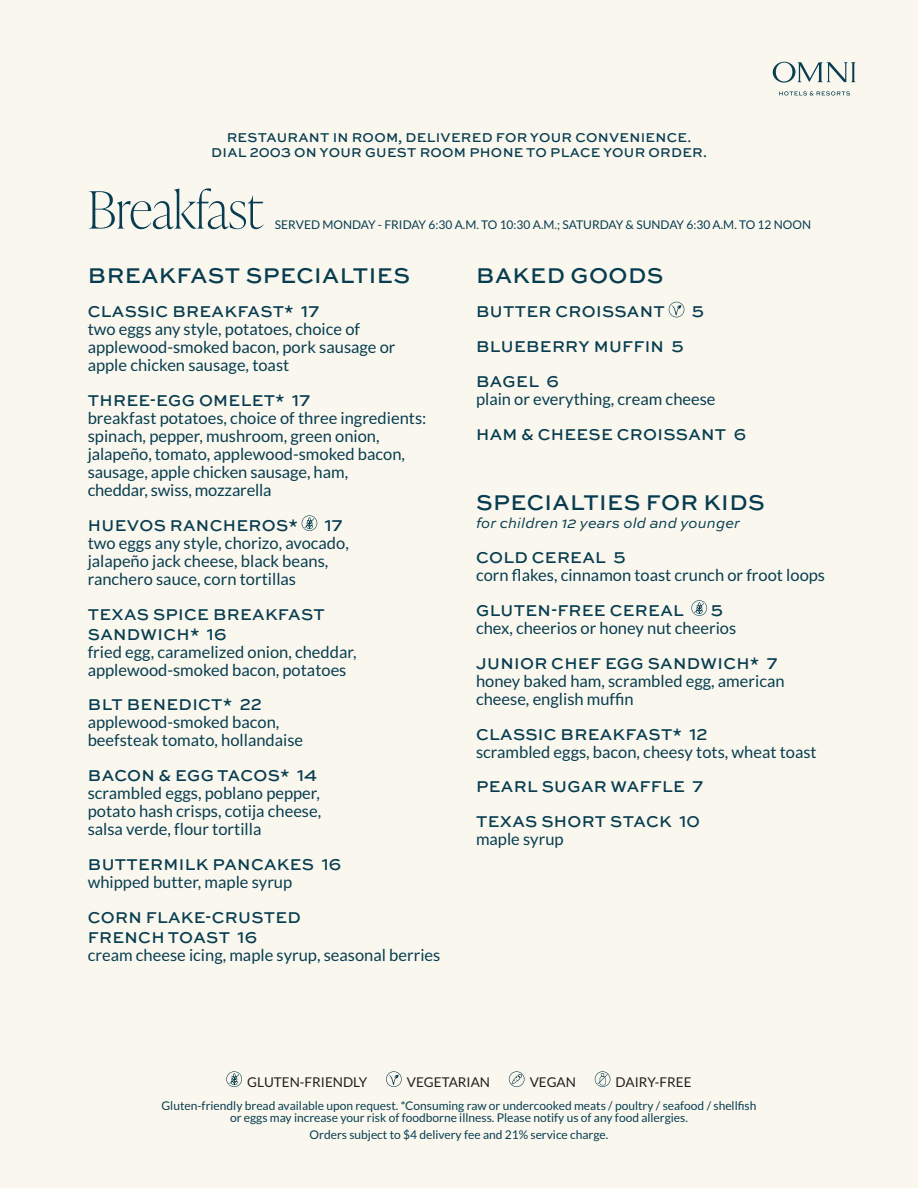
<style>
.page{position:relative;width:918px;height:1188px;background:#faf8ee}
.page>*{position:absolute;margin:0;border:0;box-sizing:border-box;transform-origin:0 0}
.t1{font:100 51.3px "Ivy Presto Display";color:#083d51}
.SUBHEAD{font:500 22.5px "Sweet Sans Pro";letter-spacing:.02em;color:#083d51}
.DESCRIPTION{font:16.5px/18px "Lato";color:#083d51}
.ITEM{font:500 16.5px/19.8px "Sweet Sans Pro";letter-spacing:.02em;color:#083d51}
.MODIFIER{font:italic 15px "Sweet Sans Pro";color:#083d51}
.t2{font:500 13.5px/15px "Sweet Sans Pro";letter-spacing:.02em;color:#083d51;text-align:center}
.t3{font:13.5px "Lato";color:#231f20}
.t4{font:12px/12px "Lato";color:#083d51;text-align:center}
</style>
<div class="page">
<svg style="left:773px;top:62px;width:82px;height:21px"></svg>
<svg style="left:779px;top:91px;width:71px;height:5px"></svg>
<svg style="left:226px;top:1071px;width:16px;height:16px"></svg>
<svg style="left:386px;top:1071px;width:16px;height:16px"></svg>
<svg style="left:509px;top:1071px;width:16px;height:16px"></svg>
<svg style="left:595px;top:1071px;width:15px;height:16px"></svg>
<svg style="left:302px;top:515px;width:15px;height:16px"></svg>
<svg style="left:669px;top:302px;width:15px;height:15px"></svg>
<svg style="left:691px;top:600px;width:16px;height:16px"></svg>
<p class="t2" style="left:211px;top:130px;width:497px">RESTAURANT IN ROOM, DELIVERED FOR YOUR CONVENIENCE.<br>DIAL 2003 ON YOUR GUEST ROOM PHONE TO PLACE YOUR ORDER.</p>
<p class="t1" style="left:88px;top:173px;width:177px">Breakfast</p>
<p class="t4" style="left:275px;top:218px;width:538px">SERVED MONDAY - FRIDAY 6:30 A.M. TO 10:30 A.M.; SATURDAY &amp; SUNDAY 6:30 A.M. TO 12 NOON</p>
<p class="SUBHEAD" style="left:88px;top:259px;width:324px">BREAKFAST SPECIALTIES</p>
<p class="ITEM" style="left:88px;top:301px;width:233px">CLASSIC BREAKFAST* 17</p>
<p class="DESCRIPTION" style="left:88px;top:320px;width:309px">two eggs any style, potatoes, choice of applewood-smoked bacon, pork sausage or apple chicken sausage, toast</p>
<p class="ITEM" style="left:88px;top:390px;width:224px">THREE-EGG OMELET* 17</p>
<p class="DESCRIPTION" style="left:88px;top:409px;width:340px">breakfast potatoes, choice of three ingredients: spinach, pepper, mushroom, green onion, jalapeño, tomato, applewood-smoked bacon, sausage, apple chicken sausage, ham,<br>cheddar, swiss, mozzarella</p>
<p class="ITEM" style="left:88px;top:515px;width:211px">HUEVOS RANCHEROS*</p>
<p class="ITEM" style="left:325px;top:515px;width:19px">17</p>
<p class="DESCRIPTION" style="left:88px;top:534px;width:263px">two eggs any style, chorizo, avocado, jalapeño jack cheese, black beans, ranchero sauce, corn tortillas</p>
<p class="ITEM" style="left:88px;top:604px;width:238px">TEXAS SPICE BREAKFAST<br>SANDWICH* 16</p>
<p class="DESCRIPTION" style="left:88px;top:643px;width:270px">fried egg, caramelized onion, cheddar, applewood-smoked bacon, potatoes</p>
<p class="ITEM" style="left:88px;top:694px;width:176px">BLT BENEDICT* 22</p>
<p class="DESCRIPTION" style="left:88px;top:713px;width:217px">applewood-smoked bacon, beefsteak tomato, hollandaise</p>
<p class="ITEM" style="left:88px;top:765px;width:231px">BACON &amp; EGG TACOS* 14</p>
<p class="DESCRIPTION" style="left:88px;top:784px;width:235px;text-align:justify">scrambled eggs, poblano pepper, potato hash crisps, cotija cheese, salsa verde, flour tortilla</p>
<p class="ITEM" style="left:88px;top:854px;width:255px">BUTTERMILK PANCAKES 16</p>
<p class="DESCRIPTION" style="left:88px;top:873px;width:206px">whipped butter, maple syrup</p>
<p class="ITEM" style="left:88px;top:907px;width:215px">CORN FLAKE-CRUSTED<br>FRENCH TOAST 16</p>
<p class="DESCRIPTION" style="left:88px;top:946px;width:354px">cream cheese icing, maple syrup, seasonal berries</p>
<p class="SUBHEAD" style="left:476px;top:259px;width:189px">BAKED GOODS</p>
<p class="ITEM" style="left:476px;top:301px;width:190px">BUTTER CROISSANT</p>
<p class="ITEM" style="left:692px;top:301px;width:14px">5</p>
<p class="ITEM" style="left:476px;top:336px;width:209px">BLUEBERRY MUFFIN 5</p>
<p class="ITEM" style="left:476px;top:371px;width:84px">BAGEL 6</p>
<p class="DESCRIPTION" style="left:476px;top:390px;width:241px">plain or everything, cream cheese</p>
<p class="ITEM" style="left:476px;top:424px;width:272px">HAM &amp; CHEESE CROISSANT 6</p>
<p class="SUBHEAD" style="left:476px;top:486px;width:290px">SPECIALTIES FOR KIDS</p>
<p class="MODIFIER" style="left:476px;top:513px;width:266px">for children 12 years old and younger</p>
<p class="ITEM" style="left:476px;top:547px;width:151px">COLD CEREAL 5</p>
<p class="DESCRIPTION" style="left:476px;top:566px;width:351px">corn flakes, cinnamon toast crunch or froot loops</p>
<p class="ITEM" style="left:476px;top:600px;width:209px">GLUTEN-FREE CEREAL</p>
<p class="ITEM" style="left:711px;top:600px;width:14px">5</p>
<p class="DESCRIPTION" style="left:476px;top:619px;width:262px">chex, cheerios or honey nut cheerios</p>
<p class="ITEM" style="left:476px;top:653px;width:303px">JUNIOR CHEF EGG SANDWICH* 7</p>
<p class="DESCRIPTION" style="left:476px;top:672px;width:310px">honey baked ham, scrambled egg, american cheese, english muffin</p>
<p class="ITEM" style="left:476px;top:723px;width:233px">CLASSIC BREAKFAST* 12</p>
<p class="DESCRIPTION" style="left:476px;top:742px;width:342px">scrambled eggs, bacon, cheesy tots, wheat toast</p>
<p class="ITEM" style="left:476px;top:776px;width:229px">PEARL SUGAR WAFFLE 7</p>
<p class="ITEM" style="left:476px;top:811px;width:225px">TEXAS SHORT STACK 10</p>
<p class="DESCRIPTION" style="left:476px;top:830px;width:89px">maple syrup</p>
<p class="t3" style="left:247px;top:1075px;width:122px">GLUTEN-FRIENDLY</p>
<p class="t3" style="left:407px;top:1075px;width:85px">VEGETARIAN</p>
<p class="t3" style="left:530px;top:1075px;width:48px">VEGAN</p>
<p class="t3" style="left:616px;top:1075px;width:78px">DAIRY-FREE</p>
<p class="t4" style="left:162px;top:1099px;width:597px">Gluten-friendly bread available upon request. *Consuming raw or undercooked meats / poultry / seafood / shellfish or eggs may increase your risk of foodborne illness. Please notify us of any food allergies.</p>
<p class="t4" style="left:310px;top:1129px;width:300px">Orders subject to $4 delivery fee and 21% service charge.</p>
</div>
